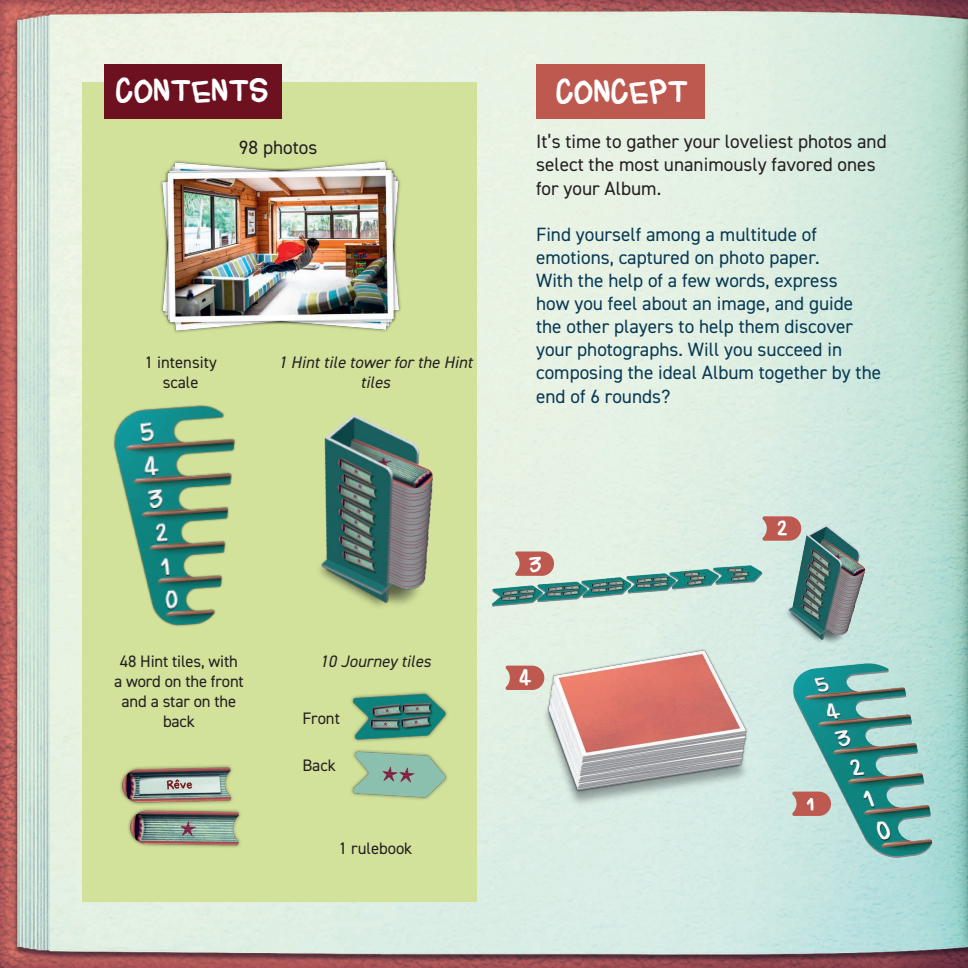
<style>
.page{position:relative;width:968px;height:968px;background:#fff}
.page>*{position:absolute;margin:0;border:0;box-sizing:border-box;transform-origin:0 0}
.t1{font:28px "Flabby Bumshandwriting";color:#fff}
.t2{font:19.25px/23.1px "DIN2014";color:#073954}
.t3{font:19.25px/23.1px "DIN2014";color:#231f20}
.t4{font:19.25px "Flabby Bumshandwriting";color:#fff}
.t5{font:16.62px/19.9px "DIN2014";letter-spacing:-.01em;color:#231f20;text-align:center}
.t6{font:italic 16.62px/19.9px "DIN2014";color:#231f20;text-align:center}
</style>
<div class="page">
<img style="left:0;top:0;width:967px;height:967px">
<div style="left:82px;top:83px;width:394px;height:818px;background:#d2e29b"></div>
<img style="left:448px;top:509px;width:519px;height:399px">
<div style="left:536px;top:64px;width:168px;height:55px;background:#be5950"></div>
<div style="left:104px;top:64px;width:178px;height:55px;background:#6d1121"></div>
<img style="left:113px;top:125px;width:334px;height:242px">
<img style="left:90px;top:371px;width:168px;height:291px">
<img style="left:258px;top:362px;width:226px;height:301px">
<img style="left:290px;top:671px;width:160px;height:144px">
<img style="left:101px;top:733px;width:160px;height:141px">
<svg style="left:761px;top:516px;width:40px;height:24px"></svg>
<svg style="left:514px;top:551px;width:40px;height:24px"></svg>
<svg style="left:791px;top:791px;width:39px;height:24px"></svg>
<svg style="left:505px;top:665px;width:39px;height:24px"></svg>
<h1 class="t1" style="left:116px;top:68px;width:154px">CONTENTS</h1>
<p class="t3" style="left:239px;top:135px;width:80px">98 photos</p>
<p class="t5" style="left:145px;top:352px;width:74px">1 intensity scale</p>
<p class="t6" style="left:278px;top:352px;width:195px">1 Hint tile tower for the Hint tiles</p>
<h1 class="t1" style="left:556px;top:69px;width:134px">CONCEPT</h1>
<p class="t3" style="left:536px;top:130px;width:352px">It’s time to gather your loveliest photos and select the most unanimously favored ones for your Album.</p>
<p class="t2" style="left:536px;top:222px;width:346px">Find yourself among a multitude of emotions, captured on photo paper.<br>With the help of a few words, express<br>how you feel about an image, and guide the other players to help them discover your photographs. Will you succeed in composing the ideal Album together by the end of 6 rounds?</p>
<p class="t5" style="left:114px;top:651px;width:131px">48 Hint tiles, with a word on the front and a star on the back</p>
<p class="t6" style="left:320px;top:651px;width:112px">10 Journey tiles</p>
<p class="t5" style="left:302px;top:755px;width:35px">Back</p>
<p class="t5" style="left:302px;top:707px;width:39px">Front</p>
<p class="t5" style="left:338px;top:838px;width:75px">1 rulebook</p>
<p class="t4" style="left:528px;top:548px;width:14px">3</p>
<p class="t4" style="left:519px;top:661px;width:14px">4</p>
<p class="t4" style="left:777px;top:513px;width:12px">2</p>
<p class="t4" style="left:809px;top:788px;width:6px">1</p>
</div>
